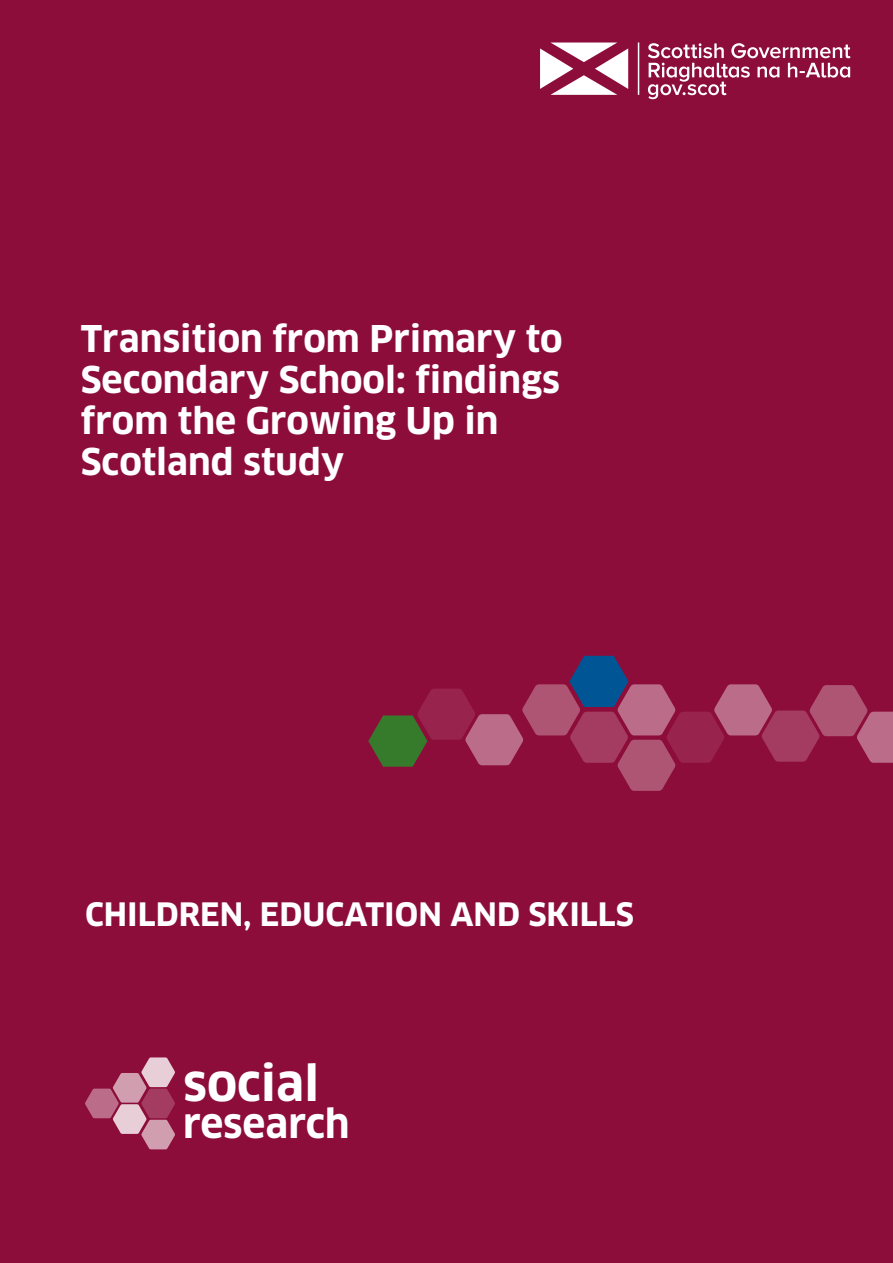
<style>
.page{position:relative;width:893px;height:1263px;background:#8d0d3a}
.page>*{position:absolute;margin:0;border:0;box-sizing:border-box;transform-origin:0 0}
.t1{font:700 48.3px "Clan";color:#fff}
.t2{font:700 39.15px "Clan";color:#fff}
.t3{font:700 36px/40.8px "Clan OT";color:#fff}
.t4{font:700 31.5px "Clan";color:#fff}
</style>
<div class="page">
<svg style="left:85px;top:1057px;width:90px;height:92px"></svg>
<svg style="left:368px;top:656px;width:525px;height:135px"></svg>
<hr style="left:638px;top:43px;width:1px;height:52px;background:#fff">
<svg style="left:540px;top:43px;width:88px;height:52px"></svg>
<svg style="left:648px;top:43px;width:202px;height:56px"></svg>
<p class="t3" style="left:81px;top:321px;width:483px">Transition from Primary to<br>Secondary School: findings from the Growing Up in<br>Scotland study</p>
<p class="t4" style="left:85px;top:895px;width:550px">CHILDREN, EDUCATION AND SKILLS</p>
<h1 class="t1" style="left:183px;top:1053px;width:137px">social</h1>
<p class="t2" style="left:183px;top:1099px;width:168px">research</p>
</div>
